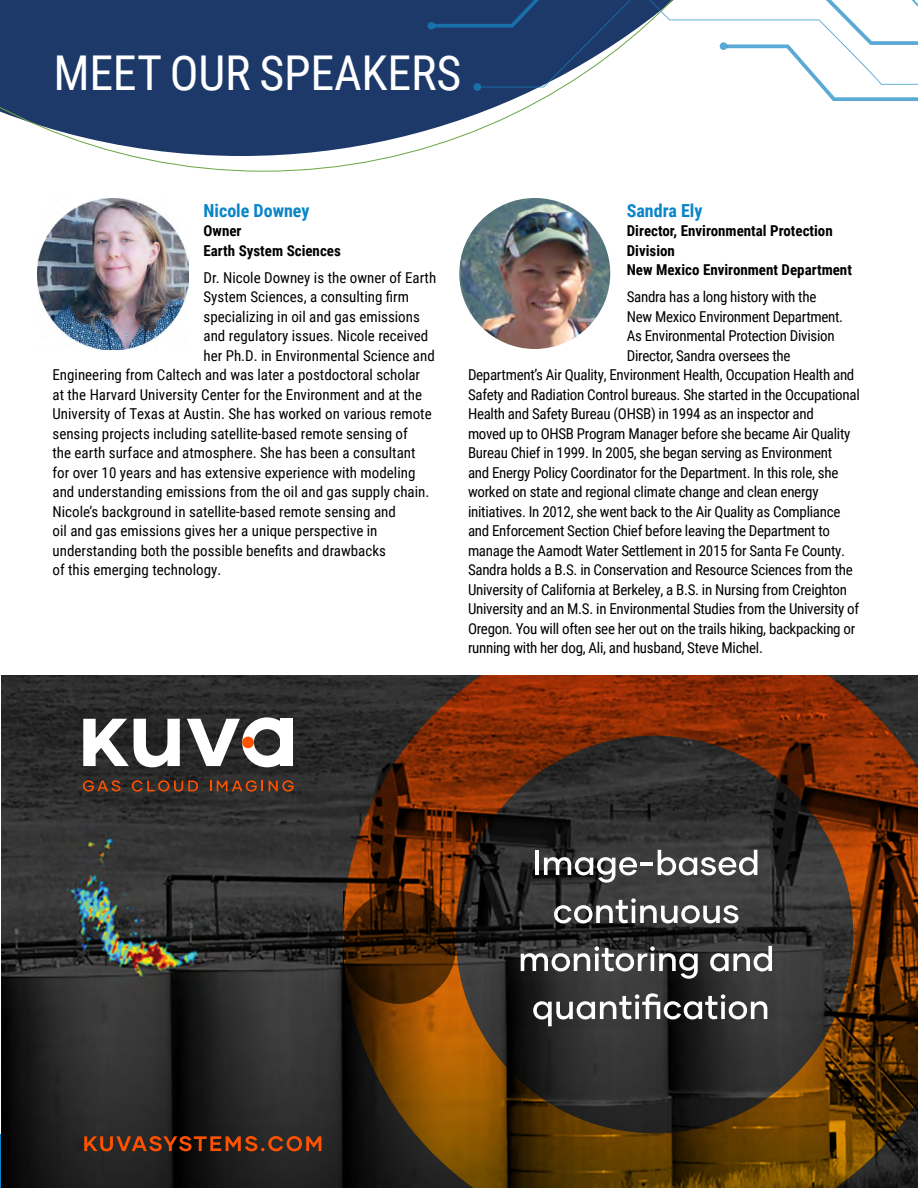
<style>
.page{position:relative;width:918px;height:1188px;background:#fff}
.page>*{position:absolute;margin:0;border:0;box-sizing:border-box;transform-origin:0 0}
.t1{font:48px "Roboto Condensed";letter-spacing:-.005em;color:#fff}
.t2{font:700 18px "Roboto Condensed";color:#0885c8}
.t3{font:15px "Roboto Condensed";letter-spacing:-.02em;color:#000}
.t4{font:15px "Roboto Condensed";color:#000}
.t5{font:700 15px/19.5px "Roboto Condensed";color:#000}
</style>
<div class="page">
<svg style="left:838px;top:0;width:80px;height:101px"></svg>
<svg style="left:0;top:0;width:838px;height:172px"></svg>
<img style="left:38px;top:198px;width:151px;height:151px">
<img style="left:459px;top:198px;width:151px;height:151px;border-radius:76px">
<img style="left:2px;top:675px;width:341px;height:299px">
<svg style="left:2px;top:974px;width:341px;height:214px;background:#262626"></svg>
<svg style="left:343px;top:675px;width:575px;height:513px;background:#502f15"></svg>
<svg style="left:343px;top:891px;width:113px;height:113px;background:#3a1c01"></svg>
<hr style="left:535px;top:851px;width:4px;height:24px;background:#fff">
<svg style="left:544px;top:850px;width:213px;height:33px"></svg>
<svg style="left:554px;top:898px;width:184px;height:25px"></svg>
<svg style="left:521px;top:946px;width:177px;height:33px"></svg>
<svg style="left:710px;top:946px;width:62px;height:25px"></svg>
<svg style="left:533px;top:993px;width:234px;height:33px"></svg>
<svg style="left:84px;top:1136px;width:237px;height:15px;background:#763414"></svg>
<svg style="left:83px;top:780px;width:37px;height:12px"></svg>
<svg style="left:132px;top:780px;width:66px;height:12px"></svg>
<svg style="left:217px;top:780px;width:46px;height:12px"></svg>
<svg style="left:269px;top:780px;width:25px;height:12px"></svg>
<svg style="left:83px;top:719px;width:97px;height:48px"></svg>
<svg style="left:187px;top:717px;width:105px;height:50px"></svg>
<div style="left:280px;top:719px;width:13px;height:47px;background:#fff"></div>
<div style="left:242px;top:737px;width:12px;height:11px;background:#ff5200;border-radius:50%"></div>
<h1 class="t1" style="left:53px;top:39px;width:409px">MEET OUR SPEAKERS</h1>
<p class="t2" style="left:204px;top:198px;width:108px">Nicole Downey</p>
<p class="t5" style="left:204px;top:221px;width:139px">Owner<br>Earth System Sciences</p>
<p class="t4" style="left:204px;top:267px;width:234px">Dr. Nicole Downey is the owner of Earth</p>
<p class="t4" style="left:204px;top:287px;width:207px">System Sciences, a consulting firm</p>
<p class="t4" style="left:204px;top:306px;width:218px">specializing in oil and gas emissions</p>
<p class="t4" style="left:204px;top:326px;width:226px">and regulatory issues. Nicole received</p>
<p class="t4" style="left:204px;top:345px;width:233px">her Ph.D. in Environmental Science and</p>
<p class="t4" style="left:53px;top:365px;width:369px">Engineering from Caltech and was later a postdoctoral scholar</p>
<p class="t4" style="left:53px;top:384px;width:371px">at the Harvard University Center for the Environment and at the</p>
<p class="t4" style="left:53px;top:404px;width:381px">University of Texas at Austin. She has worked on various remote</p>
<p class="t4" style="left:53px;top:423px;width:357px">sensing projects including satellite-based remote sensing of</p>
<p class="t4" style="left:53px;top:443px;width:365px">the earth surface and atmosphere. She has been a consultant</p>
<p class="t4" style="left:53px;top:462px;width:364px">for over 10 years and has extensive experience with modeling</p>
<p class="t4" style="left:53px;top:482px;width:378px">and understanding emissions from the oil and gas supply chain.</p>
<p class="t4" style="left:53px;top:501px;width:345px">Nicole’s background in satellite-based remote sensing and</p>
<p class="t4" style="left:53px;top:521px;width:327px">oil and gas emissions gives her a unique perspective in</p>
<p class="t4" style="left:53px;top:540px;width:335px">understanding both the possible benefits and drawbacks</p>
<p class="t4" style="left:53px;top:560px;width:170px">of this emerging technology.</p>
<p class="t2" style="left:627px;top:198px;width:77px">Sandra Ely</p>
<p class="t5" style="left:627px;top:221px;width:227px">Director, Environmental Protection<br>Division<br>New Mexico Environment Department</p>
<p class="t3" style="left:627px;top:287px;width:191px">Sandra has a long history with the</p>
<p class="t3" style="left:627px;top:306px;width:218px">New Mexico Environment Department.</p>
<p class="t3" style="left:627px;top:326px;width:209px">As Environmental Protection Division</p>
<p class="t3" style="left:627px;top:345px;width:165px">Director, Sandra oversees the</p>
<p class="t3" style="left:468px;top:365px;width:388px">Department’s Air Quality, Environment Health, Occupation Health and</p>
<p class="t3" style="left:468px;top:384px;width:393px">Safety and Radiation Control bureaus. She started in the Occupational</p>
<p class="t3" style="left:468px;top:404px;width:347px">Health and Safety Bureau (OHSB) in 1994 as an inspector and</p>
<p class="t3" style="left:468px;top:423px;width:384px">moved up to OHSB Program Manager before she became Air Quality</p>
<p class="t3" style="left:468px;top:443px;width:366px">Bureau Chief in 1999. In 2005, she began serving as Environment</p>
<p class="t3" style="left:468px;top:462px;width:372px">and Energy Policy Coordinator for the Department. In this role, she</p>
<p class="t3" style="left:468px;top:482px;width:352px">worked on state and regional climate change and clean energy</p>
<p class="t3" style="left:468px;top:501px;width:374px">initiatives. In 2012, she went back to the Air Quality as Compliance</p>
<p class="t3" style="left:468px;top:521px;width:364px">and Enforcement Section Chief before leaving the Department to</p>
<p class="t3" style="left:468px;top:540px;width:379px">manage the Aamodt Water Settlement in 2015 for Santa Fe County.</p>
<p class="t3" style="left:468px;top:560px;width:386px">Sandra holds a B.S. in Conservation and Resource Sciences from the</p>
<p class="t3" style="left:468px;top:579px;width:380px">University of California at Berkeley, a B.S. in Nursing from Creighton</p>
<p class="t3" style="left:468px;top:599px;width:393px">University and an M.S. in Environmental Studies from the University of</p>
<p class="t3" style="left:468px;top:618px;width:389px">Oregon. You will often see her out on the trails hiking, backpacking or</p>
<p class="t3" style="left:468px;top:638px;width:297px">running with her dog, Ali, and husband, Steve Michel.</p>
</div>
